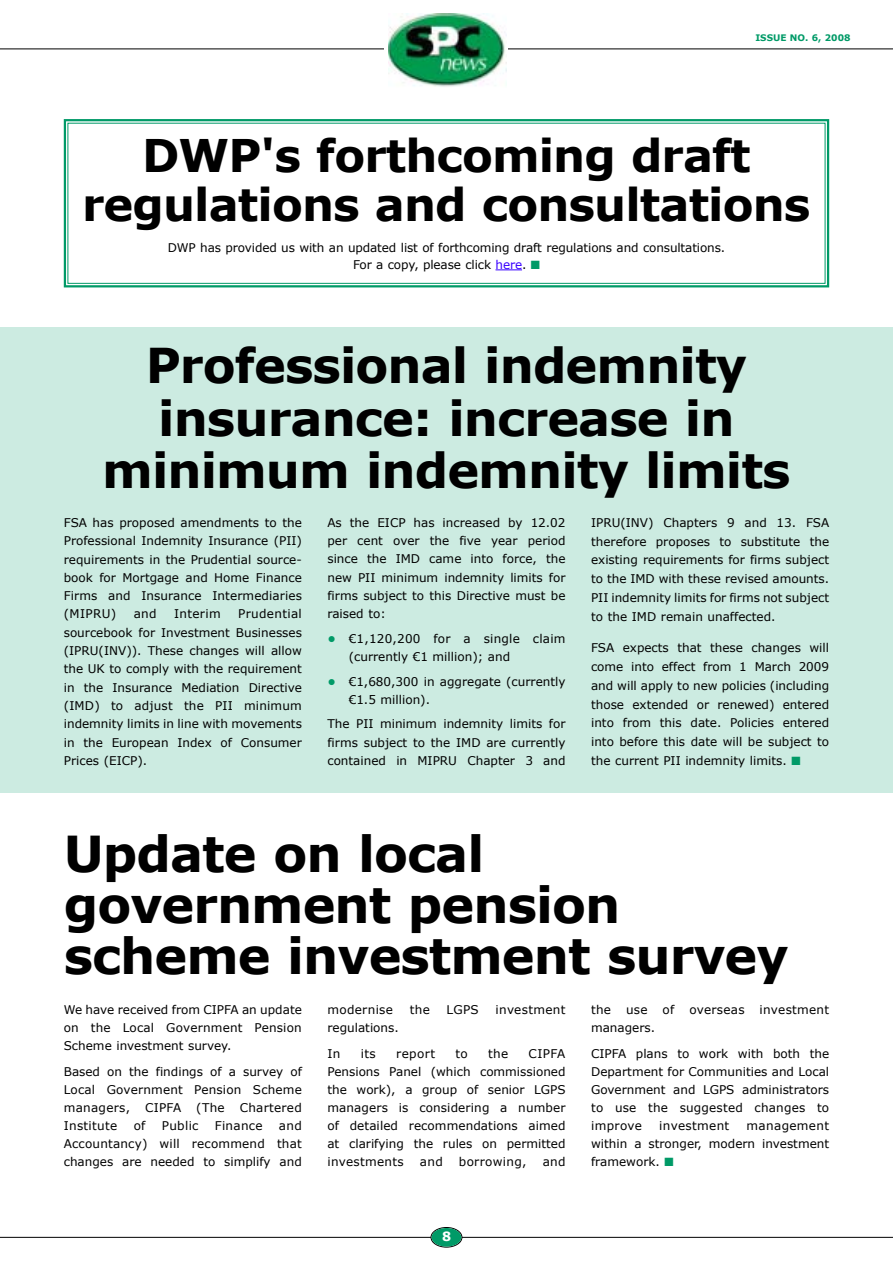
<style>
.page{position:relative;width:893px;height:1263px;background:#fff}
.page>*{position:absolute;margin:0;border:0;box-sizing:border-box;transform-origin:0 0}
.t1{font:700 49.5px/51px "Verdana";letter-spacing:-.02em;color:#000}
.t2{font:700 48px/52.5px "Verdana";letter-spacing:-.02em;color:#000;text-align:center}
.t3{font:700 45px/49.5px "Verdana";letter-spacing:-.02em;color:#000;text-align:center}
.t4{font:700 12.75px "Verdana";color:#fff}
.t5{font:12px/18.3px "Verdana";color:#000;text-align:justify}
.t6{font:12px/18px "Verdana";letter-spacing:.025em;color:#000}
.t7{font:12px "Verdana";letter-spacing:.03em;color:#000}
.t8{font:700 9px "Verdana";color:#009a67}
.s1{color:#3900ff}
.s2{color:#009a67}
.s3{font-weight:700;color:#009a67}
</style>
<div class="page">
<div style="left:0;top:327px;width:893px;height:466px;background:#ccebe1"></div>
<svg style="left:63px;top:119px;width:767px;height:169px"></svg>
<div style="left:68px;top:123px;width:757px;height:161px;border:1px solid #009a67"></div>
<svg style="left:495px;top:269px;width:27px;height:1px"></svg>
<hr style="left:0;top:1237px;width:893px;height:1px;background:#000">
<svg style="left:431px;top:1227px;width:31px;height:20px"></svg>
<div style="left:431px;top:1227px;width:31px;height:20px;border:1px solid #000;border-radius:50%"></div>
<div style="left:432px;top:1228px;width:29px;height:18px;background:#009a67;border-radius:50%"></div>
<hr style="left:0;top:49px;width:893px;height:1px;background:#000">
<div style="left:385px;top:14px;width:123px;height:75px;background:#fff"></div>
<img style="left:388px;top:14px;width:119px;height:73px">
<p class="t8" style="left:755px;top:32px;width:13px">Issue</p>
<p class="t8" style="left:790px;top:32px;width:62px">No . 6, 2008</p>
<h3 class="t3" style="left:82px;top:129px;width:730px">DWP's forthcoming draft regulations and consultations</h3>
<p class="t5" style="left:168px;top:238px;width:559px;line-height:17.2px;text-align:center">DWP has provided us with an updated list of forthcoming draft regulations and consultations.<br>For a copy, please click <span class="s1">here</span>. <span class="s2">■</span></p>
<h2 class="t2" style="left:102px;top:338px;width:690px">Professional indemnity insurance: increase in minimum indemnity limits</h2>
<p class="t5" style="left:64px;top:513px;width:240px">FSA has proposed amendments to the Professional Indemnity Insurance (PII) requirements in the Prudential source&shy;book for Mortgage and Home Finance Firms and Insurance Intermediaries (MIPRU)</p>
<p class="t5" style="left:64px;top:605px;width:240px;text-indent:174px">Prudential sourcebook for Investment Businesses (IPRU(INV)). These changes will allow the UK to comply with the requirement in the Insurance Mediation Directive (IMD) to adjust the PII minimum indemnity limits in line with movements in the European Index of Consumer Prices (EICP).</p>
<p class="t5" style="left:134px;top:605px;width:24px">and</p>
<p class="t7" style="left:174px;top:606px;width:48px">Interim</p>
<p class="t5" style="left:327px;top:513px;width:240px">As the EICP has increased by 12.02 per cent over the five year period since the IMD came into force, the new PII minimum indemnity limits for firms subject to this Directive must be raised to:</p>
<p class="t5" style="left:349px;top:629px;width:218px;text-indent:-21px"><span class="s3">•</span> €1,120,200 for a single claim (currently €1 million); and</p>
<p class="t5" style="left:349px;top:672px;width:218px;text-indent:-21px"><span class="s3">•</span> €1,680,300 in aggregate (currently €1.5 million).</p>
<p class="t5" style="left:327px;top:714px;width:240px">The PII minimum indemnity limits for firms subject to the IMD are currently contained in MIPRU Chapter 3 and</p>
<p class="t5" style="left:591px;top:513px;width:240px;line-height:18.8px">IPRU(INV) Chapters 9 and 13. FSA therefore proposes to substitute the existing requirements for firms subject to the IMD with these revised amounts.<br>PII indemnity limits for firms not subject to the IMD remain unaffected.</p>
<p class="t5" style="left:591px;top:638px;width:240px;line-height:18.8px">FSA expects that these changes will come into effect from 1 March 2009 and will apply to new policies (including those extended or renewed) entered into from this date. Policies entered into before this date will be subject to the current PII indemnity limits. <span class="s2">■</span></p>
<h1 class="t1" style="left:64px;top:827px;width:726px">Update on local government pension scheme investment survey</h1>
<p class="t5" style="left:64px;top:1000px;width:240px">We have received from CIPFA an update on the Local Government Pension Scheme investment survey.</p>
<p class="t5" style="left:64px;top:1062px;width:240px">Based on the findings of a survey of Local Government Pension Scheme managers, CIPFA (The Chartered Institute</p>
<p class="t5" style="left:134px;top:1116px;width:13px">of</p>
<p class="t5" style="left:162px;top:1116px;width:38px">Public</p>
<p class="t6" style="left:215px;top:1116px;width:49px">Finance</p>
<p class="t5" style="left:64px;top:1116px;width:240px;text-indent:215px">and Accountancy) will recommend that changes are needed to simplify and</p>
<p class="t6" style="left:327px;top:1000px;width:67px">modernise</p>
<p class="t5" style="left:410px;top:1000px;width:22px">the</p>
<p class="t5" style="left:447px;top:1000px;width:34px">LGPS</p>
<p class="t6" style="left:496px;top:1000px;width:71px">investment</p>
<p class="t5" style="left:327px;top:1018px;width:73px">regulations.</p>
<p class="t5" style="left:327px;top:1044px;width:15px">In</p>
<p class="t5" style="left:361px;top:1044px;width:17px">its</p>
<p class="t5" style="left:396px;top:1044px;width:40px">report</p>
<p class="t5" style="left:455px;top:1044px;width:14px">to</p>
<p class="t5" style="left:488px;top:1044px;width:22px">the</p>
<p class="t5" style="left:327px;top:1044px;width:240px;text-indent:201px">CIPFA Pensions Panel (which commissioned the work), a group of senior LGPS managers is considering a number of detailed recommendations aimed at clarifying the rules on permitted investments</p>
<p class="t5" style="left:420px;top:1152px;width:24px">and</p>
<p class="t6" style="left:459px;top:1152px;width:69px">borrowing,</p>
<p class="t5" style="left:543px;top:1152px;width:24px">and</p>
<p class="t4" style="left:442px;top:1228px;width:11px">8</p>
<p class="t6" style="left:591px;top:1000px;width:240px">the use of overseas investment managers.</p>
<p class="t5" style="left:591px;top:1044px;width:240px">CIPFA plans to work with both the Department for Communities and Local Government and LGPS administrators to use the suggested changes to improve</p>
<p class="t7" style="left:659px;top:1118px;width:72px">investment</p>
<p class="t5" style="left:591px;top:1116px;width:240px;text-indent:156px">management within a stronger, modern investment framework. <span class="s2">■</span></p>
</div>
